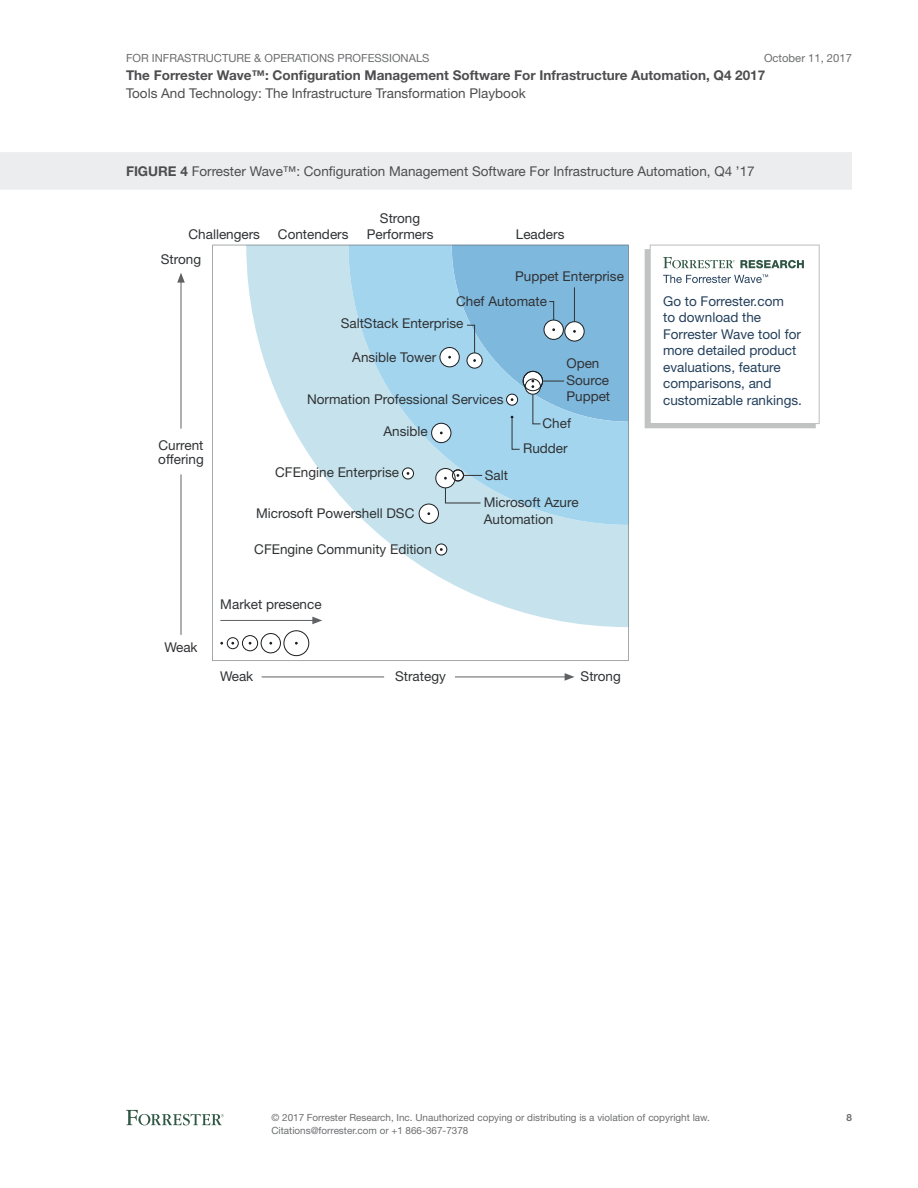
<style>
.page{position:relative;width:918px;height:1188px;background:#fff}
.page>*{position:absolute;margin:0;border:0;box-sizing:border-box;transform-origin:0 0}
.t1{font:13.5px/16.5px "Helvetica Neue LT Std";color:#303234}
.t2{font:13.5px "Helvetica Neue LT Std";color:#4e4e50}
.t3{font:13.5px/16.5px "Helvetica Neue LT Std";color:#24405c}
.t4{font:700 13.5px "Helvetica Neue LT Std";color:#4e4e50}
.t5{font:11.25px "Helvetica Neue LT Std";color:#6d6e70}
.t6{font:9.9px/12.8px "Helvetica Neue LT Std";color:#6d6e70}
.t7{font:700 9.9px "Helvetica Neue LT Std";color:#6d6e70}
.s1{font-weight:700}
</style>
<div class="page">
<svg style="left:126px;top:1110px;width:98px;height:15px"></svg>
<div style="left:0;top:152px;width:852px;height:38px;background:#ecedee"></div>
<svg style="left:212px;top:245px;width:417px;height:416px"></svg>
<hr style="left:262px;top:677px;width:122px;height:1px;background:#5f6162">
<hr style="left:455px;top:677px;width:112px;height:1px;background:#5f6162">
<svg style="left:565px;top:673px;width:10px;height:8px"></svg>
<hr style="left:220px;top:620px;width:95px;height:1px;background:#5f6162">
<svg style="left:312px;top:617px;width:10px;height:7px"></svg>
<hr style="left:181px;top:474px;width:1px;height:161px;background:#5f6162">
<hr style="left:181px;top:280px;width:1px;height:149px;background:#5f6162">
<svg style="left:177px;top:273px;width:8px;height:10px"></svg>
<div style="left:645px;top:249px;width:171px;height:179px;background:#c1c2c2"></div>
<svg style="left:650px;top:245px;width:170px;height:179px;background:#f8f9f9"></svg>
<svg style="left:227px;top:638px;width:11px;height:11px"></svg>
<div style="left:227px;top:637px;width:12px;height:12px;border:1px solid #1b1d20;border-radius:50%"></div>
<svg style="left:242px;top:636px;width:16px;height:15px"></svg>
<div style="left:242px;top:635px;width:16px;height:16px;border:1px solid #1b1d20;border-radius:50%"></div>
<div style="left:261px;top:634px;width:19px;height:19px;background:#fff;border-radius:50%"></div>
<div style="left:261px;top:633px;width:20px;height:20px;border:1px solid #1b1d20;border-radius:50%"></div>
<div style="left:284px;top:631px;width:25px;height:25px;background:#fff;border-radius:50%"></div>
<div style="left:284px;top:630px;width:25px;height:26px;border:1px solid #1b1d20;border-radius:50%"></div>
<div style="left:432px;top:423px;width:19px;height:20px;background:#fff;border-radius:50%"></div>
<div style="left:431px;top:423px;width:20px;height:20px;border:1px solid #1b1d20;border-radius:50%"></div>
<svg style="left:402px;top:468px;width:12px;height:11px"></svg>
<div style="left:402px;top:468px;width:12px;height:11px;border:1px solid #1b1d20;border-radius:50%"></div>
<div style="left:452px;top:470px;width:11px;height:11px;background:#1d1f22;border-radius:50%"></div>
<div style="left:436px;top:469px;width:19px;height:19px;background:#fff;border-radius:50%"></div>
<div style="left:436px;top:468px;width:19px;height:20px;border:1px solid #1b1d20;border-radius:50%"></div>
<svg style="left:445px;top:487px;width:36px;height:17px"></svg>
<div style="left:419px;top:504px;width:19px;height:19px;background:#fff;border-radius:50%"></div>
<div style="left:419px;top:504px;width:20px;height:20px;border:1px solid #1b1d20;border-radius:50%"></div>
<svg style="left:436px;top:544px;width:11px;height:11px"></svg>
<div style="left:435px;top:544px;width:12px;height:11px;border:1px solid #1b1d20;border-radius:50%"></div>
<div style="left:452px;top:470px;width:12px;height:11px;border:1px solid #1b1d20;border-radius:50%"></div>
<svg style="left:440px;top:245px;width:189px;height:235px;background:#91c4e2"></svg>
<p class="t5" style="left:126px;top:51px;width:305px">For Infrastructure &amp; Operations Professionals</p>
<p class="t4" style="left:126px;top:67px;width:641px">The Forrester Wave™: Configuration Management Software For Infrastructure Automation, Q4 2017</p>
<p class="t5" style="left:764px;top:51px;width:89px">October 11, 2017</p>
<p class="t2" style="left:126px;top:85px;width:401px">Tools And Technology: The Infrastructure Transformation Playbook</p>
<p class="t2" style="left:126px;top:163px;width:630px"><span class="s1">FIGURE 4</span> Forrester Wave™: Configuration Management Software For Infrastructure Automation, Q4 ’17</p>
<p class="t1" style="left:367px;top:211px;width:68px;line-height:15.5px;text-align:center">Strong<br>Performers</p>
<p class="t1" style="left:189px;top:225px;width:73px">Challengers</p>
<p class="t1" style="left:278px;top:225px;width:72px">Contenders</p>
<p class="t1" style="left:516px;top:225px;width:50px">Leaders</p>
<p class="t1" style="left:161px;top:251px;width:42px">Strong</p>
<p class="t1" style="left:158px;top:438px;width:47px;line-height:13.8px">Current offering</p>
<p class="t1" style="left:515px;top:268px;width:110px">Puppet Enterprise</p>
<p class="t1" style="left:456px;top:292px;width:92px">Chef Automate</p>
<p class="t1" style="left:341px;top:315px;width:124px">SaltStack Enterprise</p>
<p class="t1" style="left:352px;top:348px;width:86px">Ansible Tower</p>
<p class="t1" style="left:566px;top:355px;width:45px">Open<br>Source<br>Puppet</p>
<p class="t1" style="left:543px;top:415px;width:30px">Chef</p>
<p class="t1" style="left:307px;top:391px;width:198px">Normation Professional Services</p>
<p class="t1" style="left:383px;top:423px;width:46px">Ansible</p>
<p class="t1" style="left:275px;top:464px;width:125px">CFEngine Enterprise</p>
<p class="t1" style="left:484px;top:461px;width:96px;line-height:27.5px">Salt<br>Microsoft Azure</p>
<p class="t1" style="left:256px;top:505px;width:160px">Microsoft Powershell DSC</p>
<p class="t1" style="left:523px;top:440px;width:46px">Rudder</p>
<p class="t1" style="left:484px;top:511px;width:71px">Automation</p>
<p class="t1" style="left:254px;top:541px;width:179px">CFEngine Community Edition</p>
<p class="t1" style="left:164px;top:639px;width:35px">Weak</p>
<p class="t1" style="left:220px;top:596px;width:103px">Market presence</p>
<p class="t1" style="left:220px;top:668px;width:35px">Weak</p>
<p class="t1" style="left:395px;top:668px;width:52px">Strategy</p>
<p class="t1" style="left:581px;top:668px;width:42px">Strong</p>
<p class="t3" style="left:663px;top:292px;width:140px">Go to Forrester.com<br>to download the<br>Forrester Wave tool for more detailed product evaluations, feature comparisons, and customizable rankings.</p>
<p class="t6" style="left:272px;top:1111px;width:440px">© 2017 Forrester Research, Inc. Unauthorized copying or distributing is a violation of copyright law.<br>Citations@forrester.com or +1 866-367-7378</p>
<p class="t7" style="left:846px;top:1112px;width:7px">8</p>
</div>
